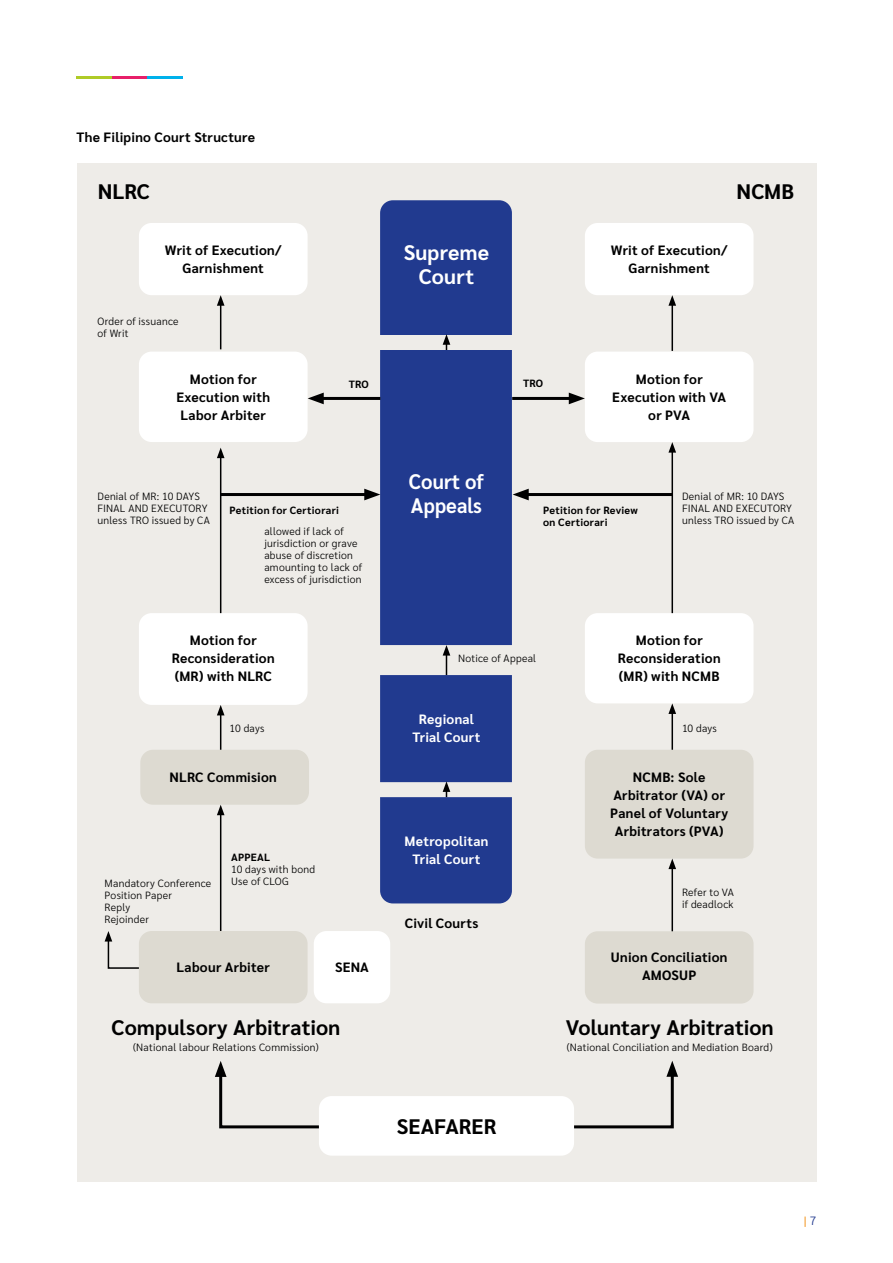
<style>
.page{position:relative;width:893px;height:1263px;background:#fff}
.page>*{position:absolute;margin:0;border:0;box-sizing:border-box;transform-origin:0 0}
.BodyText{font:700 21px "Sarabun";letter-spacing:.005em;color:#000}
.BodyText-2{font:700 21px/24px "Sarabun";letter-spacing:.005em;color:#fff;scale:.94 1}
.BodyText-3{font:700 21px/24px "Sarabun";letter-spacing:.005em;color:#fff;text-align:center}
.BodyText-4{font:700 13.5px/18px "Sarabun";letter-spacing:.02em;color:#000;text-align:center}
.t1{font:700 13.5px/18px "Sarabun";letter-spacing:.02em;color:#fff;text-align:center}
.MainheadLevel4{font:700 13.5px "Sarabun";letter-spacing:.02em;color:#000}
.t2{font:300 12px "Sarabun";color:#f18700}
.BodyTextNotes{font:300 10.5px/12px "Sarabun";letter-spacing:.02em;color:#000}
.BodyTextNotes-2{font:700 10.5px/12px "Sarabun";letter-spacing:.025em;color:#000}
.s1{font-weight:700}
.s2{color:#213a8f}
</style>
<div class="page">
<hr style="left:77px;top:77px;width:35px;height:2px;background:#afcb27">
<hr style="left:112px;top:77px;width:35px;height:2px;background:#e71f69">
<hr style="left:147px;top:77px;width:36px;height:2px;background:#00b1eb">
<div style="left:77px;top:163px;width:739px;height:1018px;background:#eeece8"></div>
<div style="left:380px;top:200px;width:132px;height:703px;background:#213a8f;border-radius:13px"></div>
<div style="left:139px;top:223px;width:169px;height:72px;background:#fff;border-radius:13px"></div>
<div style="left:585px;top:223px;width:168px;height:72px;background:#fff;border-radius:13px"></div>
<div style="left:139px;top:352px;width:169px;height:90px;background:#fff;border-radius:13px"></div>
<div style="left:585px;top:352px;width:168px;height:90px;background:#fff;border-radius:13px"></div>
<div style="left:139px;top:613px;width:169px;height:92px;background:#fff;border-radius:13px"></div>
<div style="left:585px;top:613px;width:168px;height:90px;background:#fff;border-radius:13px"></div>
<div style="left:140px;top:750px;width:169px;height:55px;background:#dddad1;border-radius:13px"></div>
<div style="left:585px;top:931px;width:168px;height:72px;background:#dddad1;border-radius:13px"></div>
<div style="left:585px;top:750px;width:168px;height:108px;background:#dddad1;border-radius:13px"></div>
<div style="left:319px;top:1096px;width:255px;height:60px;background:#fff;border-radius:13px"></div>
<svg style="left:215px;top:1061px;width:104px;height:68px"></svg>
<svg style="left:574px;top:1061px;width:104px;height:68px"></svg>
<hr style="left:671px;top:867px;width:2px;height:64px;background:#000">
<svg style="left:668px;top:858px;width:8px;height:11px"></svg>
<hr style="left:220px;top:813px;width:1px;height:118px;background:#000">
<svg style="left:217px;top:805px;width:8px;height:10px"></svg>
<svg style="left:105px;top:931px;width:34px;height:38px"></svg>
<div style="left:139px;top:931px;width:169px;height:72px;background:#dddad1;border-radius:13px"></div>
<div style="left:314px;top:931px;width:76px;height:72px;background:#fff;border-radius:13px"></div>
<hr style="left:671px;top:712px;width:2px;height:38px;background:#000">
<svg style="left:668px;top:703px;width:8px;height:11px"></svg>
<hr style="left:220px;top:713px;width:1px;height:37px;background:#000">
<svg style="left:217px;top:705px;width:8px;height:10px"></svg>
<hr style="left:671px;top:450px;width:2px;height:163px;background:#000">
<svg style="left:668px;top:442px;width:8px;height:11px"></svg>
<hr style="left:220px;top:456px;width:1px;height:157px;background:#000">
<svg style="left:217px;top:448px;width:8px;height:10px"></svg>
<hr style="left:523px;top:493px;width:149px;height:3px;background:#000">
<svg style="left:513px;top:489px;width:16px;height:11px"></svg>
<hr style="left:221px;top:493px;width:149px;height:3px;background:#000">
<svg style="left:364px;top:489px;width:16px;height:11px"></svg>
<hr style="left:318px;top:397px;width:62px;height:3px;background:#000">
<svg style="left:308px;top:393px;width:16px;height:11px"></svg>
<hr style="left:512px;top:397px;width:62px;height:3px;background:#000">
<svg style="left:569px;top:393px;width:16px;height:11px"></svg>
<hr style="left:671px;top:303px;width:2px;height:48px;background:#000">
<svg style="left:668px;top:295px;width:8px;height:11px"></svg>
<hr style="left:220px;top:303px;width:1px;height:46px;background:#000">
<svg style="left:217px;top:295px;width:8px;height:11px"></svg>
<div style="left:378px;top:335px;width:136px;height:15px;background:#eeece8"></div>
<svg style="left:443px;top:334px;width:7px;height:16px"></svg>
<div style="left:378px;top:645px;width:136px;height:30px;background:#eeece8"></div>
<svg style="left:443px;top:645px;width:7px;height:30px"></svg>
<div style="left:378px;top:782px;width:136px;height:15px;background:#eeece8"></div>
<svg style="left:443px;top:781px;width:7px;height:16px"></svg>
<p class="MainheadLevel4" style="left:77px;top:129px;width:180px">The Filipino Court Structure</p>
<p class="BodyText" style="left:98px;top:180px;width:54px">NLRC</p>
<p class="BodyText" style="left:736px;top:180px;width:59px">NCMB</p>
<p class="BodyText-4" style="left:165px;top:241px;width:118px">Writ of Execution/<br>Garnishment</p>
<p class="BodyText-3" style="left:404px;top:241px;width:87px">Supreme<br>Court</p>
<p class="BodyTextNotes" style="left:98px;top:315px;width:83px">Order of issuance of Writ</p>
<p class="BodyText-4" style="left:611px;top:241px;width:118px">Writ of Execution/<br>Garnishment</p>
<p class="BodyText-4" style="left:176px;top:370px;width:95px">Motion for<br>Execution with<br>Labor Arbiter</p>
<p class="BodyText-4" style="left:612px;top:370px;width:115px">Motion for<br>Execution with VA or PVA</p>
<p class="BodyTextNotes-2" style="left:349px;top:379px;width:22px">TRO</p>
<p class="BodyTextNotes-2" style="left:523px;top:377px;width:22px">TRO</p>
<p class="BodyTextNotes" style="left:98px;top:490px;width:114px">Denial of MR: 10 DAYS<br>FINAL AND EXECUTORY unless TRO issued by CA</p>
<p class="BodyTextNotes-2" style="left:230px;top:505px;width:111px">Petition for Certiorari</p>
<p class="BodyTextNotes" style="left:264px;top:525px;width:99px">allowed if lack of jurisdiction or grave abuse of discretion amounting to lack of excess of jurisdiction</p>
<p class="BodyText-2" style="left:409px;top:470px;width:81px">Court of<br>Appeals</p>
<p class="BodyTextNotes-2" style="left:543px;top:505px;width:96px">Petition for Review on Certiorari</p>
<p class="BodyTextNotes" style="left:682px;top:490px;width:114px">Denial of MR: 10 DAYS<br>FINAL AND EXECUTORY unless TRO issued by CA</p>
<p class="BodyText-4" style="left:172px;top:632px;width:104px">Motion for<br>Reconsideration (MR) with NLRC</p>
<p class="BodyText-4" style="left:618px;top:632px;width:104px">Motion for<br>Reconsideration (MR) with NCMB</p>
<p class="BodyTextNotes" style="left:458px;top:653px;width:80px">Notice of Appeal</p>
<p class="BodyTextNotes" style="left:230px;top:722px;width:36px">10 days</p>
<p class="BodyText-4" style="left:170px;top:768px;width:109px">NLRC Commision</p>
<p class="BodyTextNotes" style="left:105px;top:877px;width:108px">Mandatory Conference<br>Position Paper<br>Reply<br>Rejoinder</p>
<p class="BodyTextNotes" style="left:231px;top:852px;width:85px"><span class="s1">APPEAL<br></span>10 days with bond<br>Use of CLOG</p>
<p class="BodyText-4" style="left:177px;top:958px;width:95px">Labour Arbiter</p>
<p class="BodyText-4" style="left:335px;top:958px;width:35px">SENA</p>
<p class="BodyText" style="left:112px;top:1016px;width:230px">Compulsory Arbitration</p>
<p class="BodyTextNotes" style="left:133px;top:1042px;width:187px">(National labour Relations Commission)</p>
<p class="t1" style="left:413px;top:710px;width:69px">Regional<br>Trial Court</p>
<p class="t1" style="left:405px;top:832px;width:85px">Metropolitan<br>Trial Court</p>
<p class="BodyText-4" style="left:405px;top:914px;width:75px">Civil Courts</p>
<p class="BodyText" style="left:397px;top:1114px;width:101px">SEAFARER</p>
<p class="BodyTextNotes" style="left:682px;top:722px;width:36px">10 days</p>
<p class="BodyText-4" style="left:610px;top:768px;width:120px">NCMB: Sole<br>Arbitrator (VA) or<br>Panel of Voluntary<br>Arbitrators (PVA)</p>
<p class="BodyTextNotes" style="left:682px;top:886px;width:53px">Refer to VA if deadlock</p>
<p class="BodyText-4" style="left:611px;top:948px;width:118px">Union Conciliation<br>AMOSUP</p>
<p class="BodyText" style="left:566px;top:1016px;width:209px">Voluntary Arbitration</p>
<p class="BodyTextNotes" style="left:567px;top:1042px;width:207px">(National Conciliation and Mediation Board)</p>
<p class="t2" style="left:804px;top:1213px;width:14px">| <span class="s2">7</span></p>
</div>
